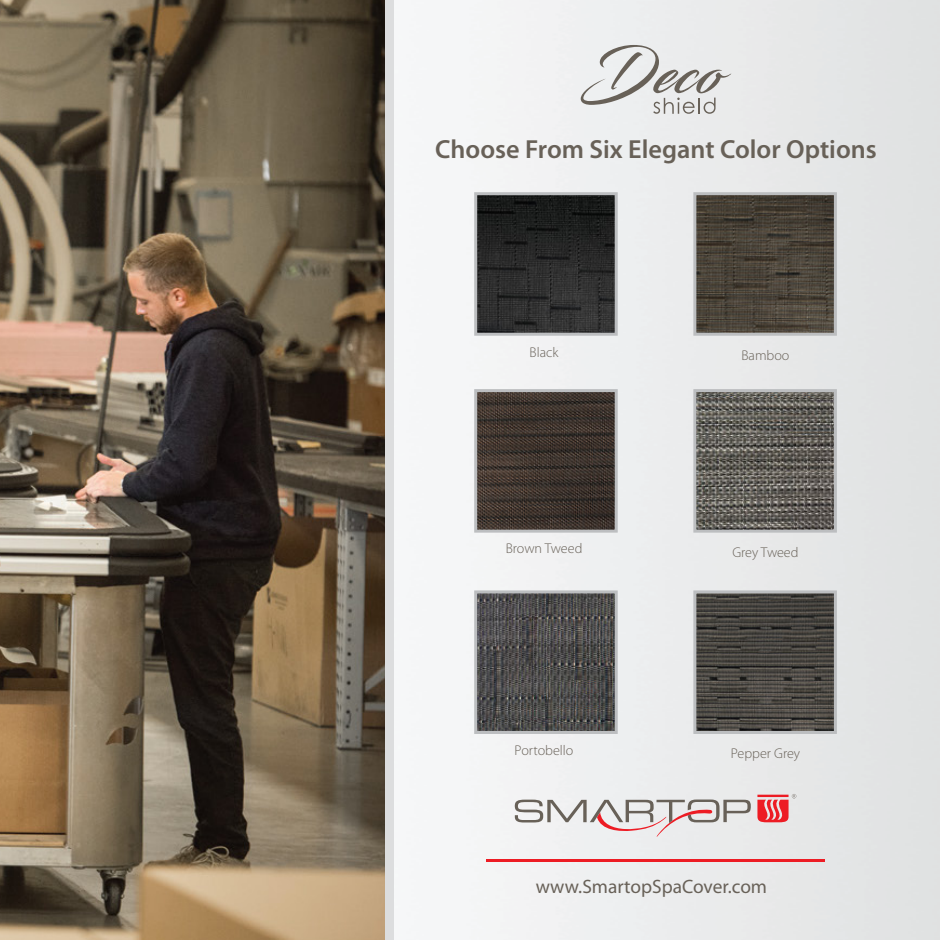
<style>
.page{position:relative;width:940px;height:940px;background:#fff}
.page>*{position:absolute;margin:0;border:0;box-sizing:border-box;transform-origin:0 0}
.t1{font:600 26.25px "Myriad Pro";color:#686158}
.t2{font:19.35px "Myriad Pro";color:#686158}
.t3{font:600 19.35px "Myriad Pro";color:#686158}
.t4{font:300 14.1px "Myriad Pro";color:#686158}
</style>
<div class="page">
<img style="left:393px;top:0;width:547px;height:940px">
<img style="left:1px;top:0;width:384px;height:940px">
<div style="left:385px;top:0;width:8px;height:940px;background:#dcddde"></div>
<svg style="left:515px;top:794px;width:281px;height:43px"></svg>
<img style="left:478px;top:196px;width:135px;height:136px">
<div style="left:474px;top:192px;width:143px;height:144px;border:3px solid #bcbec0"></div>
<img style="left:697px;top:196px;width:136px;height:136px">
<div style="left:693px;top:192px;width:144px;height:144px;border:3px solid #bcbec0"></div>
<img style="left:478px;top:393px;width:135px;height:135px">
<div style="left:474px;top:389px;width:143px;height:143px;border:3px solid #bcbec0"></div>
<img style="left:697px;top:594px;width:136px;height:136px">
<div style="left:693px;top:590px;width:144px;height:144px;border:3px solid #bcbec0"></div>
<img style="left:478px;top:594px;width:135px;height:136px">
<div style="left:474px;top:590px;width:143px;height:144px;border:3px solid #bcbec0"></div>
<img style="left:697px;top:393px;width:136px;height:135px">
<div style="left:693px;top:389px;width:144px;height:143px;border:3px solid #bcbec0"></div>
<hr style="left:486px;top:858px;width:338px;height:3px;background:#ed1c24">
<img style="left:0;top:0;width:1px;height:940px">
<svg style="left:580px;top:45px;width:151px;height:69px;background:#d5d5d4"></svg>
<h1 class="t1" style="left:435px;top:133px;width:443px">Choose From Six Elegant Color Options</h1>
<p class="t4" style="left:529px;top:343px;width:30px">Black</p>
<p class="t4" style="left:741px;top:347px;width:50px">Bamboo</p>
<p class="t4" style="left:506px;top:540px;width:78px">Brown Tweed</p>
<p class="t4" style="left:514px;top:742px;width:60px">Portobello</p>
<p class="t4" style="left:732px;top:543px;width:68px">Grey Tweed</p>
<p class="t4" style="left:730px;top:745px;width:71px">Pepper Grey</p>
<h2 class="t2" style="left:536px;top:874px;width:233px">www.SmartopSpaCover.com</h2>
<h2 class="t3" style="left:620px;top:874px;width:157px">rtopSpaCover.com</h2>
</div>
